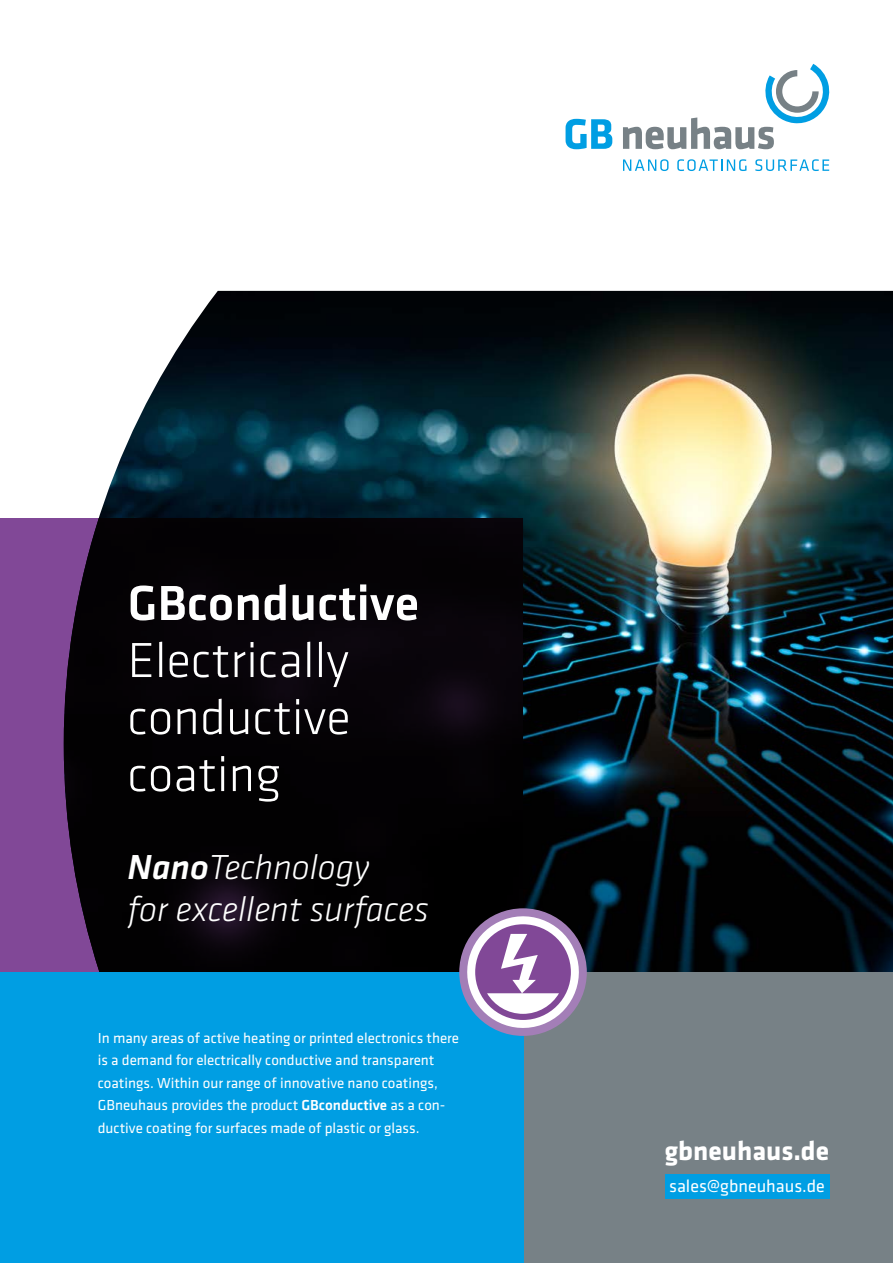
<style>
.page{position:relative;width:893px;height:1263px;background:#fff}
.page>*{position:absolute;margin:0;border:0;box-sizing:border-box;transform-origin:0 0}
.t1{font:300 51px/57px "Klavika Basic";color:#fff;text-align:justify}
.t2{font:500 51px "Klavika Basic";color:#fff}
.t3{font:italic 300 36px/42px "Klavika Basic";color:#fff}
.t4{font:700 27.6px "Klavika Basic";color:#fff}
.t5{font:18px "Klavika Basic";color:#fff}
.t6{font:15px/22.5px "Klavika Basic";color:#fff}
.s1{font-weight:500}
</style>
<div class="page">
<img style="left:98px;top:291px;width:795px;height:681px">
<svg style="left:0;top:518px;width:523px;height:454px;background:#160c1a"></svg>
<div style="left:64px;top:972px;width:829px;height:291px;background:#778186"></div>
<svg style="left:566px;top:119px;width:46px;height:30px"></svg>
<svg style="left:623px;top:159px;width:45px;height:12px"></svg>
<svg style="left:677px;top:159px;width:69px;height:12px"></svg>
<svg style="left:755px;top:159px;width:74px;height:12px"></svg>
<svg style="left:623px;top:64px;width:207px;height:85px"></svg>
<div style="left:665px;top:1175px;width:164px;height:24px;background:#009ee3"></div>
<div style="left:0;top:972px;width:523px;height:291px;background:#009ee3"></div>
<svg style="left:460px;top:909px;width:126px;height:126px"></svg>
<h1 class="t2" style="left:128px;top:569px;width:293px">GBconductive</h1>
<h1 class="t1" style="left:128px;top:631px;width:225px">Electrically conductive coating</h1>
<h2 class="t3" style="left:128px;top:846px;width:303px"><span class="s1">Nano</span>Technology<br>for excellent surfaces</h2>
<p class="t6" style="left:98px;top:1026px;width:363px">In many areas of active heating or printed electronics there is a demand for electrically conductive and transparent coatings. Within our range of innovative nano coatings, GBneuhaus provides the product <span class="s1">GBconductive</span> as a con&shy;ductive coating for surfaces made of plastic or glass.</p>
<h3 class="t4" style="left:665px;top:1131px;width:166px">gbneuhaus.de</h3>
<p class="t5" style="left:669px;top:1175px;width:157px">sales@gbneuhaus.de</p>
</div>
